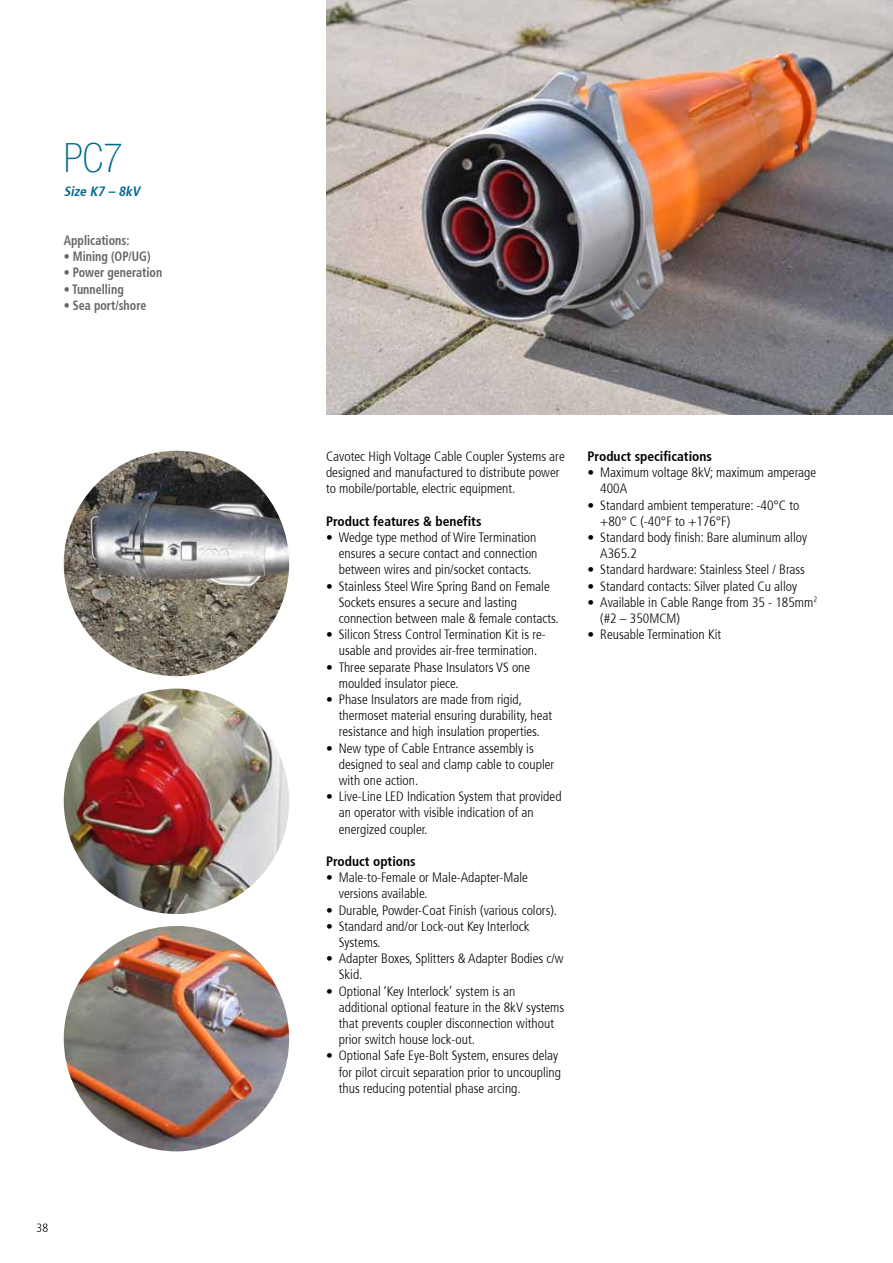
<style>
.page{position:relative;width:893px;height:1263px;background:#fff}
.page>*{position:absolute;margin:0;border:0;box-sizing:border-box;transform-origin:0 0}
.t1{font:100 condensed 40.5px "Helvetica Neue LT Pro";color:#006991}
.t2{font:300 condensed 13.5px/16.2px "Frutiger 47";color:#000}
.t3{font:700 condensed 13.5px "Frutiger 67";color:#636466;scale:.89 1}
.t4{font:700 condensed 13.5px "Frutiger 67";color:#000}
.t5{font:italic 700 condensed 13.5px "Frutiger 67";color:#006991}
.t6{font:300 condensed 12px "Frutiger 47";color:#000}
</style>
<div class="page">
<img style="left:64px;top:451px;width:225px;height:225px;border-radius:113px">
<img style="left:64px;top:689px;width:225px;height:225px;border-radius:113px">
<img style="left:64px;top:926px;width:225px;height:225px;border-radius:113px">
<img style="left:326px;top:0;width:567px;height:415px">
<h1 class="t1" style="left:64px;top:136px;width:61px">PC7</h1>
<p class="t5" style="left:64px;top:184px;width:80px">Size K7 – 8kV</p>
<p class="t3" style="left:64px;top:232px;width:75px">Applications:</p>
<p class="t3" style="left:64px;top:248px;width:99px">• Mining (OP/UG)</p>
<p class="t3" style="left:64px;top:265px;width:112px">• Power generation</p>
<p class="t3" style="left:64px;top:281px;width:69px">• Tunnelling</p>
<p class="t3" style="left:64px;top:297px;width:94px">• Sea port/shore</p>
<p class="t6" style="left:36px;top:1221px;width:13px">38</p>
<p class="t2" style="left:326px;top:448px;width:240px">Cavotec High Voltage Cable Coupler Systems are designed and manufactured to distribute power to mobile/portable, electric equipment.</p>
<p class="t4" style="left:326px;top:513px;width:157px">Product features &amp; benefits</p>
<p class="t2" style="left:339px;top:529px;width:200px;text-align:justify;text-indent:-13px">• Wedge type method of Wire Termination ensures a secure contact and connection between wires and pin/socket contacts.</p>
<p class="t2" style="left:339px;top:578px;width:221px;text-indent:-13px">• Stainless Steel Wire Spring Band on Female<br>Sockets ensures a secure and lasting connection between male &amp; female contacts.</p>
<p class="t2" style="left:326px;top:626px;width:221px;text-align:center">• Silicon Stress Control Termination Kit is re&shy;usable and provides air-free termination.</p>
<p class="t2" style="left:339px;top:659px;width:193px;text-indent:-13px">• Three separate Phase Insulators VS one moulded insulator piece.</p>
<p class="t2" style="left:339px;top:691px;width:215px;text-indent:-13px">• Phase Insulators are made from rigid, thermoset material ensuring durability, heat resistance and high insulation properties.</p>
<p class="t2" style="left:339px;top:740px;width:217px;text-indent:-13px">• New type of Cable Entrance assembly is designed to seal and clamp cable to coupler with one action.</p>
<p class="t2" style="left:339px;top:788px;width:224px;text-indent:-13px">• Live-Line LED Indication System that provided an operator with visible indication of an energized coupler.</p>
<p class="t4" style="left:326px;top:853px;width:91px">Product options</p>
<p class="t2" style="left:339px;top:869px;width:191px;text-indent:-13px">• Male-to-Female or Male-Adapter-Male versions available.</p>
<p class="t2" style="left:326px;top:902px;width:233px">• Durable, Powder-Coat Finish (various colors).</p>
<p class="t2" style="left:339px;top:918px;width:192px;text-indent:-13px">• Standard and/or Lock-out Key Interlock<br>Systems.</p>
<p class="t2" style="left:339px;top:950px;width:226px;text-indent:-13px">• Adapter Boxes, Splitters &amp; Adapter Bodies c/w<br>Skid.</p>
<p class="t2" style="left:339px;top:983px;width:227px;text-indent:-13px">• Optional ‘Key Interlock’ system is an additional optional feature in the 8kV systems that prevents coupler disconnection without prior switch house lock-out.</p>
<p class="t2" style="left:339px;top:1048px;width:224px;text-indent:-13px">• Optional Safe Eye-Bolt System, ensures delay for pilot circuit separation prior to uncoupling thus reducing potential phase arcing.</p>
<p class="t4" style="left:587px;top:448px;width:126px">Product specifications</p>
<p class="t2" style="left:600px;top:464px;width:217px;text-indent:-13px">• Maximum voltage 8kV; maximum amperage<br>400A</p>
<p class="t2" style="left:600px;top:497px;width:201px;text-indent:-13px">• Standard ambient temperature: -40°C to +80° C (-40°F to +176°F)</p>
<p class="t2" style="left:600px;top:529px;width:208px;text-indent:-13px">• Standard body finish: Bare aluminum alloy<br>A365.2</p>
<p class="t2" style="left:587px;top:562px;width:219px">• Standard hardware: Stainless Steel / Brass</p>
<p class="t2" style="left:587px;top:578px;width:211px">• Standard contacts: Silver plated Cu alloy</p>
<p class="t2" style="left:600px;top:594px;width:218px;text-indent:-13px">• Available in Cable Range from 35 - 185mm<sup>2 </sup>(#2 – 350MCM)</p>
<p class="t2" style="left:587px;top:626px;width:135px">• Reusable Termination Kit</p>
</div>
